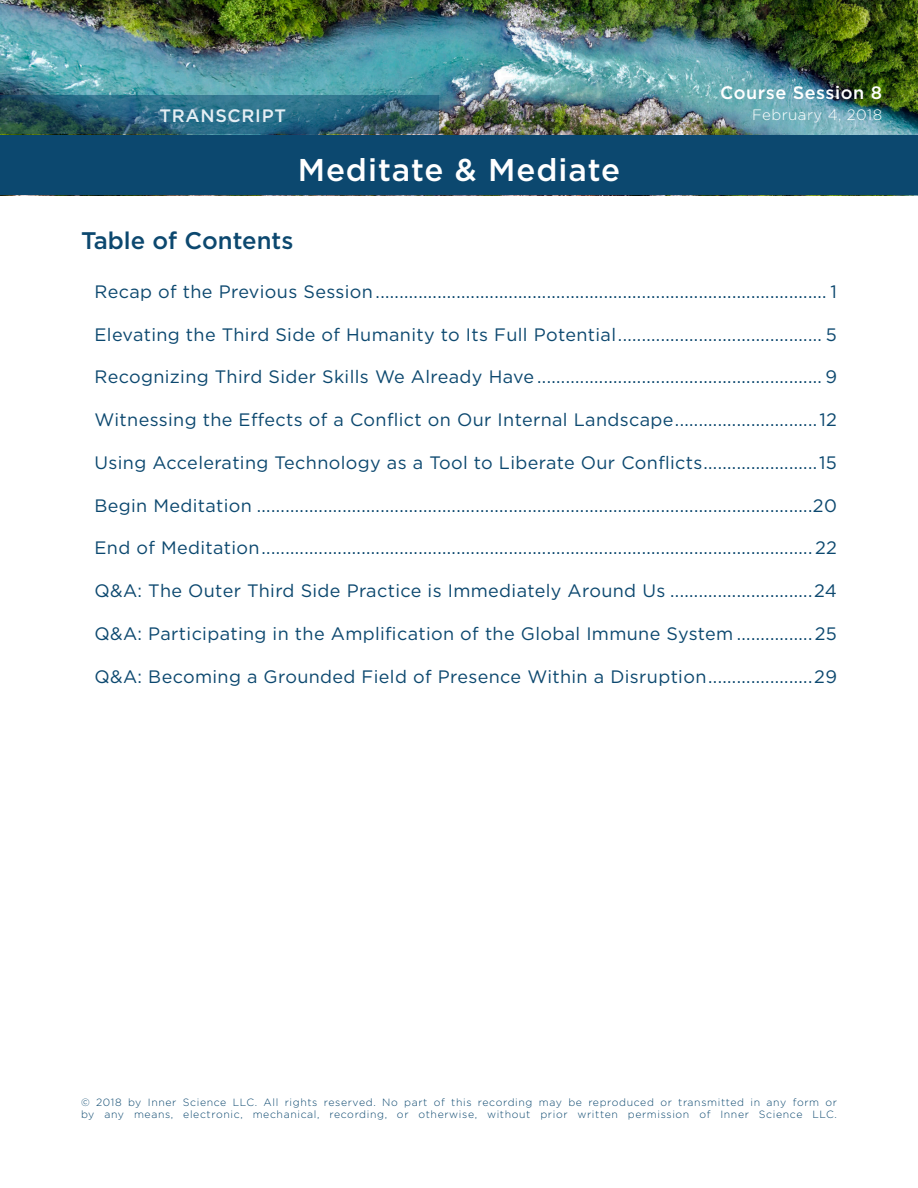
<style>
.page{position:relative;width:918px;height:1188px;background:#fff}
.page>*{position:absolute;margin:0;border:0;box-sizing:border-box;transform-origin:0 0}
.t1{font:500 31.5px "Gotham";letter-spacing:.03em;color:#fff}
.t2{font:500 24px "Gotham";color:#0c486f}
.t3{font:18px "Gotham";letter-spacing:.02em;color:#0c486f}
.t4{font:500 18px "Gotham";letter-spacing:.03em;color:#fff}
.t5{font:500 18px "Gotham";letter-spacing:.04em;color:#e5eef4}
.t6{font:300 15px "Gotham";letter-spacing:.03em;color:#fff}
.t7{font:300 10.5px/12px "Gotham";letter-spacing:.06em;color:#0c486f}
</style>
<div class="page">
<img style="left:0;top:0;width:918px;height:135px">
<div style="left:0;top:135px;width:918px;height:60px;background:#0c486f"></div>
<svg style="left:0;top:96px;width:439px;height:38px;background:#2a6175"></svg>
<p class="t5" style="left:159px;top:104px;width:128px">TRANSCRIPT</p>
<h1 class="t1" style="left:298px;top:150px;width:324px">Meditate &amp; Mediate</h1>
<h2 class="t2" style="left:81px;top:225px;width:214px">Table of Contents</h2>
<p class="t4" style="left:720px;top:81px;width:164px">Course Session 8</p>
<p class="t6" style="left:752px;top:105px;width:131px">February 4, 2018</p>
<p class="t3" style="left:94px;top:280px;width:744px">Recap of the Previous Session............................................................................................... 1</p>
<p class="t3" style="left:94px;top:323px;width:744px">Elevating the Third Side of Humanity to Its Full Potential........................................... 5</p>
<p class="t3" style="left:94px;top:366px;width:744px">Recognizing Third Sider Skills We Already Have ............................................................ 9</p>
<p class="t3" style="left:94px;top:408px;width:744px">Witnessing the Effects of a Conflict on Our Internal Landscape..............................12</p>
<p class="t3" style="left:94px;top:451px;width:744px">Using Accelerating Technology as a Tool to Liberate Our Conflicts........................15</p>
<p class="t3" style="left:94px;top:494px;width:744px">Begin Meditation .....................................................................................................................20</p>
<p class="t3" style="left:94px;top:537px;width:744px">End of Meditation....................................................................................................................22</p>
<p class="t3" style="left:94px;top:579px;width:744px">Q&amp;A: The Outer Third Side Practice is Immediately Around Us ..............................24</p>
<p class="t3" style="left:94px;top:622px;width:744px">Q&amp;A: Participating in the Amplification of the Global Immune System ................25</p>
<p class="t3" style="left:94px;top:665px;width:744px">Q&amp;A: Becoming a Grounded Field of Presence Within a Disruption......................29</p>
<p class="t7" style="left:81px;top:1096px;width:758px">© 2018 by Inner Science LLC. All rights reserved. No part of this recording may be reproduced or transmitted in any form or by any means, electronic, mechanical, recording, or otherwise, without prior written permission of Inner Science LLC.</p>
</div>
